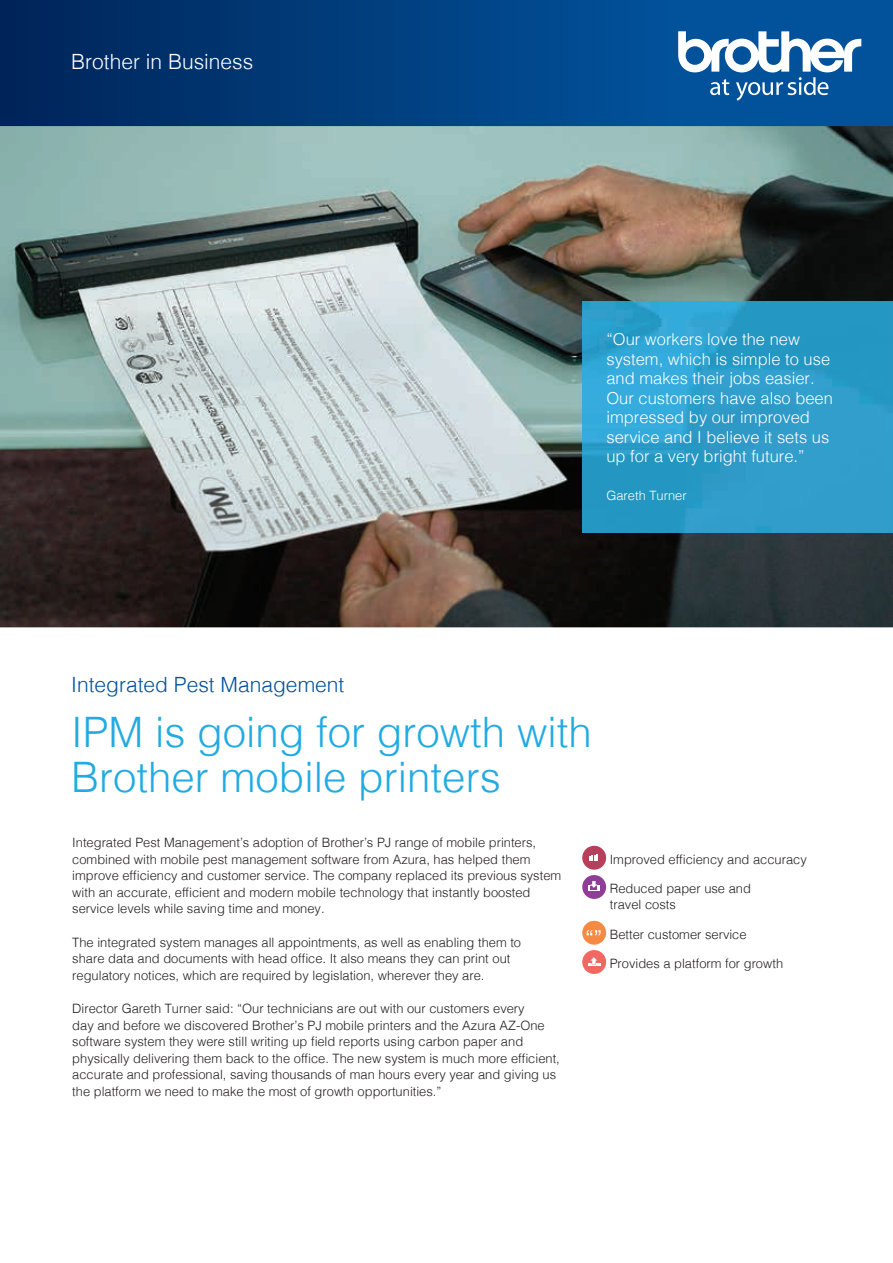
<style>
.page{position:relative;width:893px;height:1263px;background:#fff}
.page>*{position:absolute;margin:0;border:0;box-sizing:border-box;transform-origin:0 0}
.t1{font:300 42px/45px "Helvetica";color:#22abe2}
.t2{font:300 21px "Helvetica";color:#01519b}
.t3{font:300 21px "Helvetica";color:#fff}
.t4{font:300 16.5px/19.5px "Helvetica";color:#fff}
.t5{font:300 12.9px/16.5px "Helvetica";color:#231f20}
.t6{font:300 12.9px "Helvetica";color:#fff}
</style>
<div class="page">
<div style="left:0;top:0;width:679px;height:128px;background:linear-gradient(to right,#002559,#01529c)"></div>
<div style="left:678px;top:0;width:215px;height:128px;background:#01519b"></div>
<svg style="left:678px;top:31px;width:183px;height:70px"></svg>
<img style="left:0;top:126px;width:893px;height:501px">
<img style="left:582px;top:301px;width:311px;height:231px">
<div style="left:582px;top:846px;width:24px;height:24px;background:#b63f5c;border-radius:50%"></div>
<div style="left:582px;top:875px;width:24px;height:24px;background:#8f3e97;border-radius:50%"></div>
<div style="left:582px;top:921px;width:24px;height:24px;background:#f58a43;border-radius:50%"></div>
<div style="left:582px;top:950px;width:24px;height:24px;background:#f16762;border-radius:50%"></div>
<div style="left:588px;top:885px;width:11px;height:6px;background:#fff"></div>
<svg style="left:587px;top:930px;width:14px;height:5px"></svg>
<svg style="left:590px;top:881px;width:7px;height:9px"></svg>
<svg style="left:588px;top:957px;width:12px;height:8px"></svg>
<svg style="left:589px;top:854px;width:9px;height:7px"></svg>
<h2 class="t3" style="left:71px;top:44px;width:184px">Brother in Business</h2>
<p class="t4" style="left:606px;top:328px;width:228px">“Our workers love the new system, which is simple to use and makes their jobs easier.<br>Our customers have also been impressed by our improved service and I believe it sets us up for a very bright future.”</p>
<p class="t6" style="left:606px;top:484px;width:82px">Gareth Turner</p>
<h2 class="t2" style="left:71px;top:667px;width:275px">Integrated Pest Management</h2>
<h1 class="t1" style="left:71px;top:706px;width:522px">IPM is going for growth with<br>Brother mobile printers</h1>
<p class="t5" style="left:72px;top:833px;width:490px">Integrated Pest Management’s adoption of Brother’s PJ range of mobile printers, combined with mobile pest management software from Azura, has helped them improve efficiency and customer service. The company replaced its previous system with an accurate, efficient and modern mobile technology that instantly boosted service levels while saving time and money.</p>
<p class="t5" style="left:72px;top:933px;width:450px">The integrated system manages all appointments, as well as enabling them to share data and documents with head office. It also means they can print out regulatory notices, which are required by legislation, wherever they are.</p>
<p class="t5" style="left:72px;top:999px;width:489px">Director Gareth Turner said: “Our technicians are out with our customers every<br>day and before we discovered Brother’s PJ mobile printers and the Azura AZ-One software system they were still writing up field reports using carbon paper and physically delivering them back to the office. The new system is much more efficient, accurate and professional, saving thousands of man hours every year and giving us the platform we need to make the most of growth opportunities.”</p>
<p class="t5" style="left:610px;top:850px;width:199px">Improved efficiency and accuracy</p>
<p class="t5" style="left:610px;top:879px;width:143px">Reduced paper use and travel costs</p>
<p class="t5" style="left:610px;top:925px;width:138px">Better customer service</p>
<p class="t5" style="left:610px;top:954px;width:175px">Provides a platform for growth</p>
</div>
